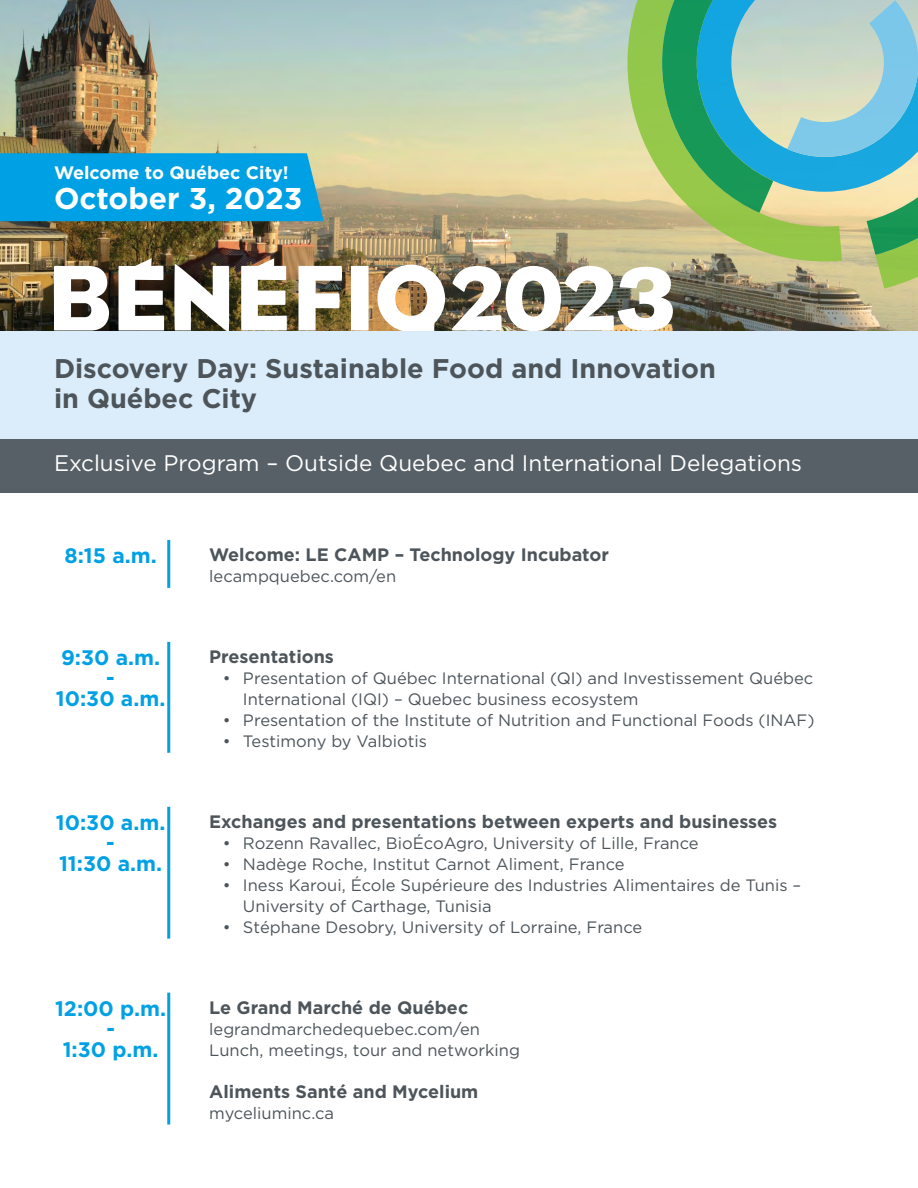
<style>
.page{position:relative;width:918px;height:1188px;background:#fff}
.page>*{position:absolute;margin:0;border:0;box-sizing:border-box;transform-origin:0 0}
.t1{font:700 30px "Gotham";color:#fff}
.t2{font:700 27px/30px "Gotham";color:#4d555b}
.t3{font:22.5px "Gotham";color:#fff}
.t4{font:700 21px/20.2px "Gotham";color:#00a1e4;text-align:center}
.t5{font:700 18px "Gotham";color:#4d555b}
.t6{font:700 18px "Gotham";color:#fff}
.t7{font:16.5px/21px "Gotham";color:#4d555b}
</style>
<div class="page">
<img style="left:0;top:0;width:918px;height:331px">
<svg style="left:627px;top:0;width:70px;height:261px;background:#b9c879"></svg>
<svg style="left:662px;top:0;width:35px;height:213px;background:#50ab59"></svg>
<svg style="left:697px;top:0;width:221px;height:289px;background:#8cc0ac"></svg>
<div style="left:0;top:153px;width:324px;height:68px;background:#00a1e4"></div>
<svg style="left:54px;top:266px;width:55px;height:65px"></svg>
<svg style="left:118px;top:258px;width:46px;height:73px"></svg>
<svg style="left:241px;top:258px;width:46px;height:73px"></svg>
<svg style="left:174px;top:264px;width:55px;height:67px"></svg>
<svg style="left:298px;top:266px;width:44px;height:65px"></svg>
<div style="left:351px;top:266px;width:18px;height:65px;background:#fff"></div>
<img style="left:377px;top:265px;width:68px;height:66px">
<img style="left:452px;top:266px;width:221px;height:65px">
<div style="left:0;top:331px;width:918px;height:108px;background:#dbedfa"></div>
<hr style="left:167px;top:540px;width:3px;height:48px;background:#00a1e4">
<hr style="left:167px;top:642px;width:3px;height:111px;background:#00a1e4">
<hr style="left:167px;top:807px;width:3px;height:132px;background:#00a1e4">
<hr style="left:167px;top:993px;width:3px;height:132px;background:#00a1e4">
<div style="left:0;top:439px;width:918px;height:54px;background:#576066"></div>
<p class="t6" style="left:54px;top:162px;width:236px">Welcome to Québec City!</p>
<h1 class="t1" style="left:54px;top:181px;width:250px">October 3, 2023</h1>
<h2 class="t2" style="left:54px;top:353px;width:663px">Discovery Day: Sustainable Food and Innovation in Québec City</h2>
<h3 class="t3" style="left:54px;top:451px;width:750px">Exclusive Program – Outside Quebec and International Delegations</h3>
<p class="t4" style="left:65px;top:545px;width:94px">8:15 a.m.</p>
<p class="t5" style="left:209px;top:544px;width:401px">Welcome: LE CAMP – Technology Incubator</p>
<p class="t7" style="left:209px;top:565px;width:188px">lecampquebec.com/en</p>
<p class="t4" style="left:56px;top:647px;width:111px">9:30 a.m. -<br>10:30 a.m.</p>
<p class="t5" style="left:209px;top:646px;width:126px">Presentations</p>
<p class="t7" style="left:243px;top:667px;width:572px;text-indent:-20px">• Presentation of Québec International (QI) and Investissement Québec<br>International (IQI) – Quebec business ecosystem</p>
<p class="t7" style="left:223px;top:709px;width:593px">• Presentation of the Institute of Nutrition and Functional Foods (INAF)</p>
<p class="t7" style="left:223px;top:730px;width:206px">• Testimony by Valbiotis</p>
<p class="t4" style="left:56px;top:812px;width:111px">10:30 a.m. -<br>11:30 a.m.</p>
<p class="t5" style="left:209px;top:811px;width:570px">Exchanges and presentations between experts and businesses</p>
<p class="t7" style="left:223px;top:832px;width:478px">• Rozenn Ravallec, BioÉcoAgro, University of Lille, France</p>
<p class="t7" style="left:223px;top:853px;width:403px">• Nadège Roche, Institut Carnot Aliment, France</p>
<p class="t7" style="left:243px;top:874px;width:560px;text-indent:-20px">• Iness Karoui, École Supérieure des Industries Alimentaires de Tunis –<br>University of Carthage, Tunisia</p>
<p class="t7" style="left:223px;top:916px;width:421px">• Stéphane Desobry, University of Lorraine, France</p>
<p class="t4" style="left:55px;top:998px;width:113px">12:00 p.m. -<br>1:30 p.m.</p>
<p class="t5" style="left:209px;top:997px;width:261px">Le Grand Marché de Québec</p>
<p class="t7" style="left:209px;top:1018px;width:312px">legrandmarchedequebec.com/en<br>Lunch, meetings, tour and networking</p>
<p class="t5" style="left:209px;top:1081px;width:271px">Aliments Santé and Mycelium</p>
<p class="t7" style="left:209px;top:1102px;width:126px">myceliuminc.ca</p>
</div>
